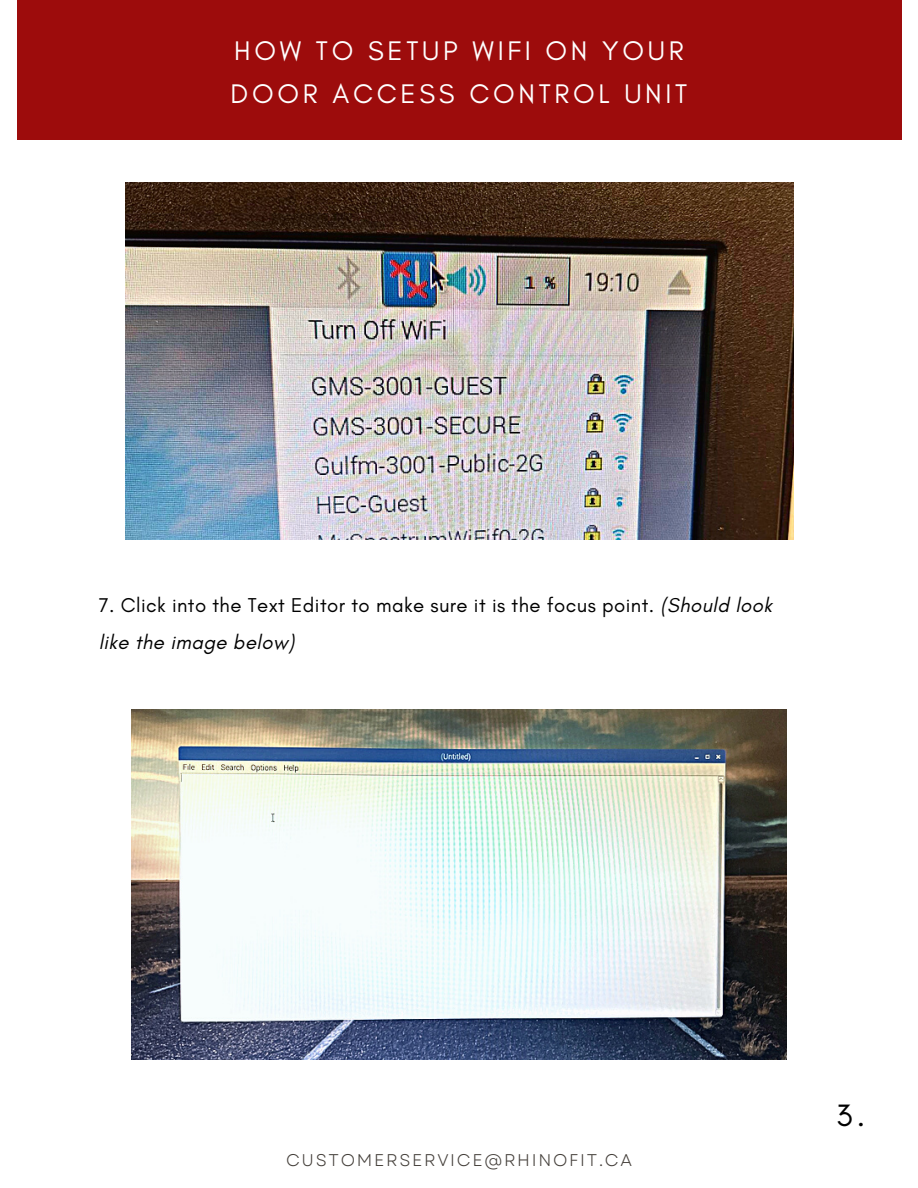
<style>
.page{position:relative;width:918px;height:1188px;background:#fff}
.page>*{position:absolute;margin:0;border:0;box-sizing:border-box;transform-origin:0 0}
.t1{font:31.5px "Glacial Indifference";color:#000}
.t2{font:27.45px/42.8px "Glacial Indifference";letter-spacing:.135em;color:#fff}
.t3{font:20.4px/37.2px "Glacial Indifference";letter-spacing:.02em;color:#000}
.t4{font:16.95px "Garet";letter-spacing:.1em;color:#443f3a}
.s1{font-style:italic}
</style>
<div class="page">
<img style="left:125px;top:183px;width:668px;height:357px">
<img style="left:131px;top:710px;width:655px;height:349px">
<div style="left:17px;top:0;width:884px;height:140px;background:#9d0c0c"></div>
<h2 class="t2" style="left:231px;top:29px;width:458px">HOW TO SETUP WIFI ON YOUR<br>DOOR ACCESS CONTROL UNIT</h2>
<p class="t3" style="left:99px;top:586px;width:675px">7. Click into the Text Editor to make sure it is the focus point. <span class="s1">(Should look like the image below)</span></p>
<p class="t4" style="left:286px;top:1148px;width:347px">CUSTOMERSERVICE@RHINOFIT.CA</p>
<h1 class="t1" style="left:836px;top:1096px;width:31px">3.</h1>
</div>
